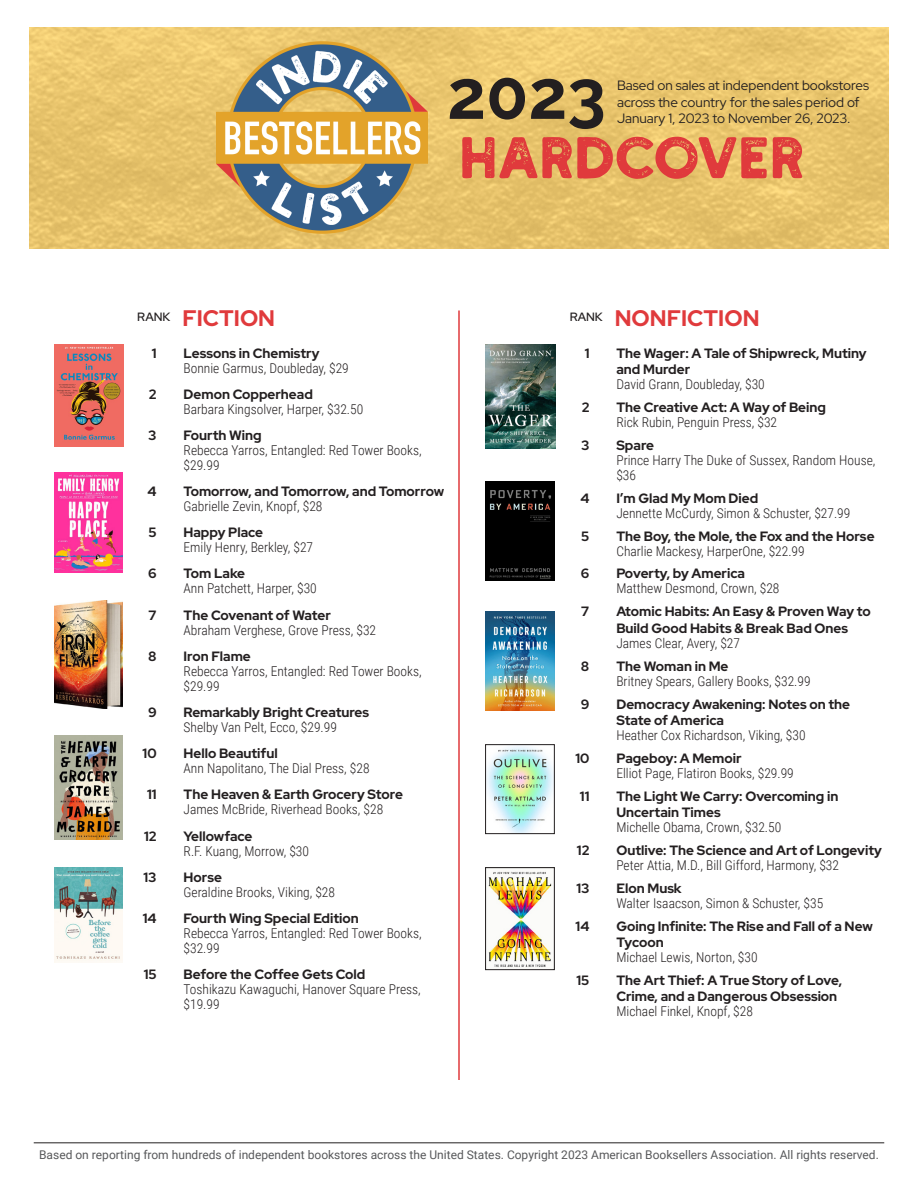
<style>
.page{position:relative;width:918px;height:1188px;background:#fff}
.page>*{position:absolute;margin:0;border:0;box-sizing:border-box;transform-origin:0 0}
.t1{font:700 69px "Raleway";color:#231f20}
.t2{font:54px "Holtzberg";letter-spacing:.01em;color:#e03a3c}
.t3{font:700 22.5px "Red Hat Display";color:#e03a3c}
.Bibliography{font:300 13.5px/15px "Roboto Condensed";color:#231f20}
.Book_Title___Rank{font:700 13.5px/16.2px "Red Hat Display";color:#231f20}
.t4{font:13.5px/16.2px "Red Hat Display";color:#231f20}
.t5{font:12px "Roboto";color:#57585a}
.t6{font:600 12px "Red Hat Display";color:#231f20}
</style>
<div class="page">
<img style="left:30px;top:27px;width:858px;height:221px">
<img style="left:216px;top:42px;width:212px;height:191px">
<hr style="left:34px;top:1143px;width:850px;height:1px;background:#231f20">
<hr style="left:458px;top:310px;width:2px;height:770px;background:#e03a3c">
<img style="left:54px;top:344px;width:70px;height:102px">
<img style="left:54px;top:601px;width:69px;height:108px">
<img style="left:54px;top:473px;width:69px;height:99px">
<img style="left:54px;top:868px;width:69px;height:94px">
<img style="left:54px;top:736px;width:69px;height:103px">
<img style="left:486px;top:344px;width:69px;height:104px">
<img style="left:486px;top:611px;width:68px;height:99px">
<img style="left:486px;top:481px;width:68px;height:99px">
<img style="left:488px;top:871px;width:64px;height:97px">
<div style="left:485px;top:867px;width:70px;height:103px;border:1px solid #231f20"></div>
<img style="left:487px;top:746px;width:66px;height:86px">
<div style="left:485px;top:744px;width:70px;height:90px;border:1px solid #231f20"></div>
<h1 class="t1" style="left:447px;top:55px;width:160px">2023</h1>
<p class="t4" style="left:617px;top:77px;width:254px">Based on sales at independent bookstores across the country for the sales period of<br>January 1, 2023 to November 26, 2023.</p>
<p class="t2" style="left:462px;top:135px;width:346px">HARDCOVER</p>
<p class="t6" style="left:137px;top:309px;width:35px">RANK</p>
<p class="t3" style="left:182px;top:304px;width:94px">FICTION</p>
<p class="Book_Title___Rank" style="left:152px;top:344px;width:6px">1</p>
<p class="Book_Title___Rank" style="left:184px;top:344px;width:137px">Lessons in Chemistry</p>
<p class="Bibliography" style="left:184px;top:360px;width:167px">Bonnie Garmus, Doubleday, $29</p>
<p class="Book_Title___Rank" style="left:149px;top:386px;width:9px">2</p>
<p class="Book_Title___Rank" style="left:184px;top:386px;width:131px">Demon Copperhead</p>
<p class="Bibliography" style="left:184px;top:401px;width:181px">Barbara Kingsolver, Harper, $32.50</p>
<p class="Book_Title___Rank" style="left:148px;top:427px;width:10px">3</p>
<p class="Book_Title___Rank" style="left:184px;top:427px;width:80px">Fourth Wing</p>
<p class="Bibliography" style="left:184px;top:442px;width:240px">Rebecca Yarros, Entangled: Red Tower Books, $29.99</p>
<p class="Book_Title___Rank" style="left:148px;top:483px;width:11px">4</p>
<p class="Book_Title___Rank" style="left:184px;top:483px;width:262px">Tomorrow, and Tomorrow, and Tomorrow</p>
<p class="Bibliography" style="left:184px;top:498px;width:140px">Gabrielle Zevin, Knopf, $28</p>
<p class="Book_Title___Rank" style="left:148px;top:524px;width:10px">5</p>
<p class="Book_Title___Rank" style="left:184px;top:524px;width:81px">Happy Place</p>
<p class="Bibliography" style="left:184px;top:539px;width:131px">Emily Henry, Berkley, $27</p>
<p class="Book_Title___Rank" style="left:148px;top:565px;width:10px">6</p>
<p class="Book_Title___Rank" style="left:184px;top:565px;width:63px">Tom Lake</p>
<p class="Bibliography" style="left:184px;top:581px;width:135px">Ann Patchett, Harper, $30</p>
<p class="Book_Title___Rank" style="left:148px;top:607px;width:10px">7</p>
<p class="Book_Title___Rank" style="left:184px;top:607px;width:149px">The Covenant of Water</p>
<p class="Bibliography" style="left:184px;top:622px;width:194px">Abraham Verghese, Grove Press, $32</p>
<p class="Book_Title___Rank" style="left:148px;top:648px;width:10px">8</p>
<p class="Book_Title___Rank" style="left:184px;top:648px;width:69px">Iron Flame</p>
<p class="Bibliography" style="left:184px;top:663px;width:240px">Rebecca Yarros, Entangled: Red Tower Books, $29.99</p>
<p class="Book_Title___Rank" style="left:148px;top:704px;width:10px">9</p>
<p class="Book_Title___Rank" style="left:184px;top:704px;width:187px">Remarkably Bright Creatures</p>
<p class="Bibliography" style="left:184px;top:719px;width:155px">Shelby Van Pelt, Ecco, $29.99</p>
<p class="Book_Title___Rank" style="left:143px;top:745px;width:15px">10</p>
<p class="Book_Title___Rank" style="left:184px;top:745px;width:96px">Hello Beautiful</p>
<p class="Bibliography" style="left:184px;top:760px;width:187px">Ann Napolitano, The Dial Press, $28</p>
<p class="Book_Title___Rank" style="left:147px;top:786px;width:11px">11</p>
<p class="Book_Title___Rank" style="left:184px;top:786px;width:221px">The Heaven &amp; Earth Grocery Store</p>
<p class="Bibliography" style="left:184px;top:802px;width:201px">James McBride, Riverhead Books, $28</p>
<p class="Book_Title___Rank" style="left:144px;top:827px;width:14px">12</p>
<p class="Book_Title___Rank" style="left:184px;top:827px;width:70px">Yellowface</p>
<p class="Bibliography" style="left:184px;top:843px;width:127px">R.F. Kuang, Morrow, $30</p>
<p class="Book_Title___Rank" style="left:144px;top:869px;width:15px">13</p>
<p class="Book_Title___Rank" style="left:184px;top:869px;width:40px">Horse</p>
<p class="Bibliography" style="left:184px;top:884px;width:153px">Geraldine Brooks, Viking, $28</p>
<p class="Book_Title___Rank" style="left:143px;top:910px;width:15px">14</p>
<p class="Book_Title___Rank" style="left:184px;top:910px;width:177px">Fourth Wing Special Edition</p>
<p class="Bibliography" style="left:184px;top:925px;width:240px">Rebecca Yarros, Entangled: Red Tower Books, $32.99</p>
<p class="Book_Title___Rank" style="left:144px;top:966px;width:14px">15</p>
<p class="Book_Title___Rank" style="left:184px;top:966px;width:183px">Before the Coffee Gets Cold</p>
<p class="Bibliography" style="left:184px;top:981px;width:239px">Toshikazu Kawaguchi, Hanover Square Press, $19.99</p>
<p class="t6" style="left:570px;top:309px;width:35px">RANK</p>
<p class="t3" style="left:615px;top:304px;width:146px">NONFICTION</p>
<p class="Book_Title___Rank" style="left:585px;top:344px;width:6px">1</p>
<p class="Book_Title___Rank" style="left:616px;top:344px;width:252px">The Wager: A Tale of Shipwreck, Mutiny and Murder</p>
<p class="Bibliography" style="left:616px;top:376px;width:150px">David Grann, Doubleday, $30</p>
<p class="Book_Title___Rank" style="left:582px;top:399px;width:9px">2</p>
<p class="Book_Title___Rank" style="left:616px;top:399px;width:211px">The Creative Act: A Way of Being</p>
<p class="Bibliography" style="left:616px;top:414px;width:162px">Rick Rubin, Penguin Press, $32</p>
<p class="Book_Title___Rank" style="left:581px;top:436px;width:10px">3</p>
<p class="Book_Title___Rank" style="left:616px;top:436px;width:39px">Spare</p>
<p class="Bibliography" style="left:616px;top:452px;width:261px">Prince Harry The Duke of Sussex, Random House, $36</p>
<p class="Book_Title___Rank" style="left:580px;top:489px;width:11px">4</p>
<p class="Book_Title___Rank" style="left:616px;top:489px;width:143px">I’m Glad My Mom Died</p>
<p class="Bibliography" style="left:616px;top:505px;width:236px">Jennette McCurdy, Simon &amp; Schuster, $27.99</p>
<p class="Book_Title___Rank" style="left:581px;top:527px;width:10px">5</p>
<p class="Book_Title___Rank" style="left:616px;top:527px;width:260px">The Boy, the Mole, the Fox and the Horse</p>
<p class="Bibliography" style="left:616px;top:543px;width:190px">Charlie Mackesy, HarperOne, $22.99</p>
<p class="Book_Title___Rank" style="left:581px;top:565px;width:10px">6</p>
<p class="Book_Title___Rank" style="left:616px;top:565px;width:130px">Poverty, by America</p>
<p class="Bibliography" style="left:616px;top:581px;width:165px">Matthew Desmond, Crown, $28</p>
<p class="Book_Title___Rank" style="left:581px;top:603px;width:10px">7</p>
<p class="Book_Title___Rank" style="left:616px;top:603px;width:256px">Atomic Habits: An Easy &amp; Proven Way to<br>Build Good Habits &amp; Break Bad Ones</p>
<p class="Bibliography" style="left:616px;top:635px;width:125px">James Clear, Avery, $27</p>
<p class="Book_Title___Rank" style="left:581px;top:657px;width:10px">8</p>
<p class="Book_Title___Rank" style="left:616px;top:657px;width:114px">The Woman in Me</p>
<p class="Bibliography" style="left:616px;top:673px;width:196px">Britney Spears, Gallery Books, $32.99</p>
<p class="Book_Title___Rank" style="left:581px;top:695px;width:10px">9</p>
<p class="Book_Title___Rank" style="left:616px;top:695px;width:235px">Democracy Awakening: Notes on the<br>State of America</p>
<p class="Bibliography" style="left:616px;top:727px;width:191px">Heather Cox Richardson, Viking, $30</p>
<p class="Book_Title___Rank" style="left:575px;top:750px;width:15px">10</p>
<p class="Book_Title___Rank" style="left:616px;top:750px;width:127px">Pageboy: A Memoir</p>
<p class="Bibliography" style="left:616px;top:765px;width:179px">Elliot Page, Flatiron Books, $29.99</p>
<p class="Book_Title___Rank" style="left:580px;top:787px;width:11px">11</p>
<p class="Book_Title___Rank" style="left:616px;top:787px;width:224px">The Light We Carry: Overcoming in<br>Uncertain Times</p>
<p class="Bibliography" style="left:616px;top:819px;width:166px">Michelle Obama, Crown, $32.50</p>
<p class="Book_Title___Rank" style="left:577px;top:842px;width:14px">12</p>
<p class="Book_Title___Rank" style="left:616px;top:842px;width:267px">Outlive: The Science and Art of Longevity</p>
<p class="Bibliography" style="left:616px;top:857px;width:224px">Peter Attia, M.D., Bill Gifford, Harmony, $32</p>
<p class="Book_Title___Rank" style="left:576px;top:880px;width:15px">13</p>
<p class="Book_Title___Rank" style="left:616px;top:880px;width:67px">Elon Musk</p>
<p class="Bibliography" style="left:616px;top:895px;width:208px">Walter Isaacson, Simon &amp; Schuster, $35</p>
<p class="Book_Title___Rank" style="left:576px;top:918px;width:15px">14</p>
<p class="Book_Title___Rank" style="left:616px;top:918px;width:258px">Going Infinite: The Rise and Fall of a New<br>Tycoon</p>
<p class="Bibliography" style="left:616px;top:949px;width:143px">Michael Lewis, Norton, $30</p>
<p class="Book_Title___Rank" style="left:577px;top:972px;width:14px">15</p>
<p class="Book_Title___Rank" style="left:616px;top:972px;width:227px">The Art Thief: A True Story of Love,<br>Crime, and a Dangerous Obsession</p>
<p class="Bibliography" style="left:616px;top:1003px;width:138px">Michael Finkel, Knopf, $28</p>
<p class="t5" style="left:39px;top:1146px;width:841px">Based on reporting from hundreds of independent bookstores across the United States. Copyright 2023 American Booksellers Association. All rights reserved.</p>
</div>
